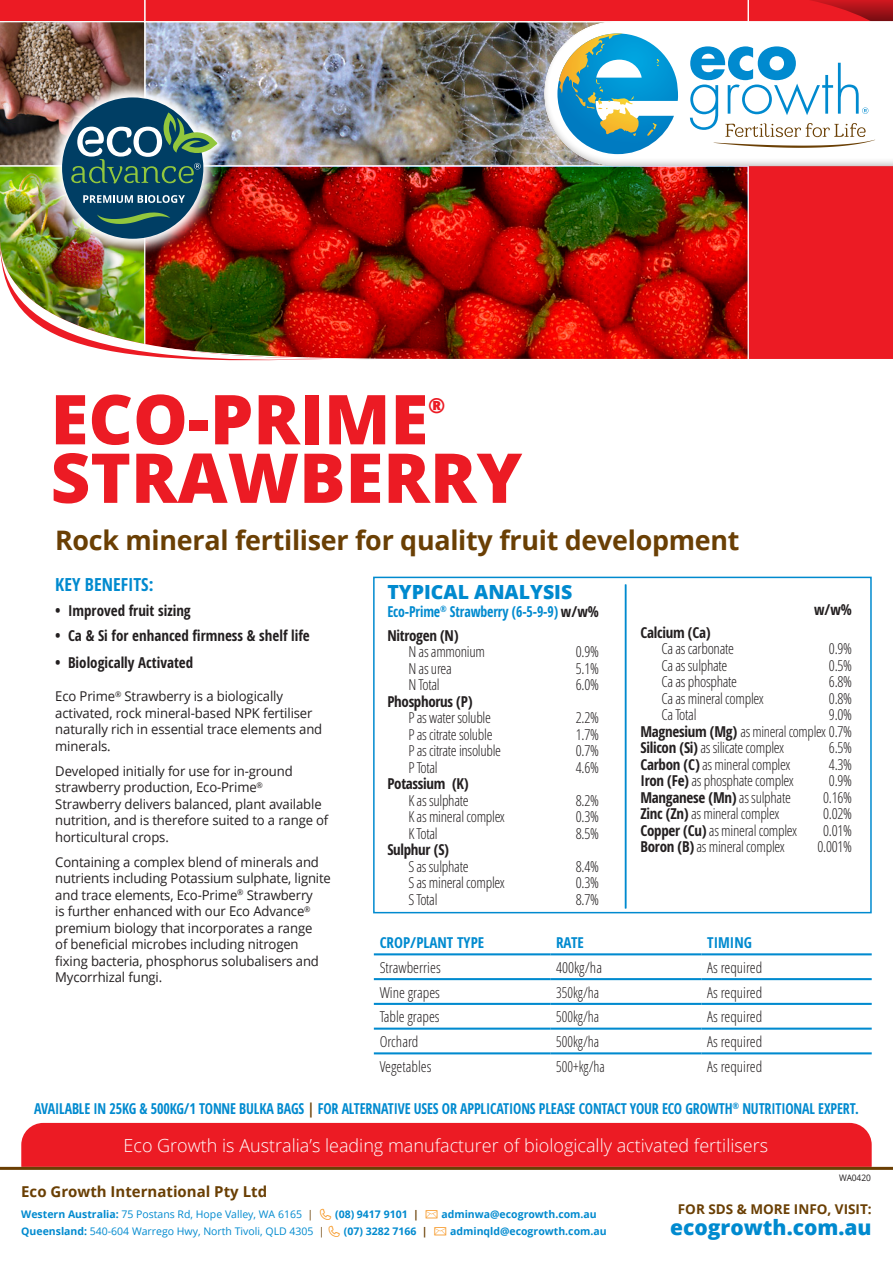
<style>
.page{position:relative;width:893px;height:1263px;background:#fff}
.page>*{position:absolute;margin:0;border:0;box-sizing:border-box;transform-origin:0 0}
.t1{font:800 68.85px "Open Sans";color:#ec1b24}
.t2{font:700 26.85px "Open Sans";letter-spacing:-.01em;color:#6a3f04}
.t3{font:800 21px "Open Sans";color:#008acf}
.t4{font:800 20.85px "Open Sans";color:#ec1b24}
.t5{font:800 19.5px "Open Sans";color:#008acf}
.t6{font:300 18px "Open Sans";color:#fff}
.t7{font:700 condensed 18px "Open Sans";color:#008acf}
.t8{font:300 condensed 15px "Open Sans";letter-spacing:-.02em;color:#231f20}
.t9{font:700 condensed 15px "Open Sans";letter-spacing:-.01em;color:#008acf;scale:.93 1}
.t10{font:300 condensed 15px "Open Sans";color:#231f20}
.t11{font:700 condensed 15px "Open Sans";color:#231f20}
.t12{font:700 condensed 15px "Open Sans";letter-spacing:-.02em;color:#231f20}
.t13{font:700 condensed 15px "Open Sans";letter-spacing:-.01em;color:#008acf;scale:.95 1}
.t14{font:300 condensed 15px "Open Sans";letter-spacing:-.02em;color:#231f20;scale:.94 1}
.t15{font:700 15px "Open Sans";color:#6a3f04}
.t16{font:700 condensed 15px "Open Sans";letter-spacing:-.01em;color:#008acf}
.t17{font:13.5px/16.5px "Open Sans";letter-spacing:-.01em;color:#231f20}
.t18{font:700 13.5px "Open Sans";color:#6a3f04}
.t19{font:10.5px "Open Sans";color:#008acf}
.t20{font:700 10.5px "Open Sans";color:#008acf}
.t21{font:9px "Open Sans";letter-spacing:-.01em;color:#231f20;scale:.93 1}
.s1{color:#231f20}
.s2{font-weight:700}
.s3{font-weight:300}
.s4{color:#6a3f04}
.s5{color:#f6931c}
</style>
<div class="page">
<div style="left:17px;top:1122px;width:859px;height:45px;background:#ec1b24"></div>
<hr style="left:0;top:1167px;width:893px;height:3px;background:#6a3f04">
<hr style="left:625px;top:584px;width:1px;height:324px;background:#008acf">
<div style="left:373px;top:577px;width:499px;height:336px;border:2px solid #008acf"></div>
<hr style="left:374px;top:953px;width:176px;height:2px;background:#008acf">
<hr style="left:550px;top:953px;width:151px;height:2px;background:#008acf">
<hr style="left:701px;top:953px;width:171px;height:2px;background:#008acf">
<hr style="left:374px;top:978px;width:176px;height:2px;background:#008acf">
<hr style="left:550px;top:978px;width:151px;height:2px;background:#008acf">
<hr style="left:701px;top:978px;width:171px;height:2px;background:#008acf">
<hr style="left:374px;top:1003px;width:176px;height:2px;background:#008acf">
<hr style="left:550px;top:1003px;width:151px;height:2px;background:#008acf">
<hr style="left:701px;top:1003px;width:171px;height:2px;background:#008acf">
<hr style="left:374px;top:1027px;width:176px;height:3px;background:#008acf">
<hr style="left:550px;top:1027px;width:151px;height:3px;background:#008acf">
<hr style="left:701px;top:1027px;width:171px;height:3px;background:#008acf">
<hr style="left:374px;top:1052px;width:176px;height:2px;background:#008acf">
<hr style="left:550px;top:1052px;width:151px;height:2px;background:#008acf">
<hr style="left:701px;top:1052px;width:171px;height:2px;background:#008acf">
<img style="left:0;top:0;width:893px;height:361px">
<p class="t1" style="left:51px;top:367px;width:379px">ECO-PRIME</p>
<p class="t4" style="left:428px;top:389px;width:19px">®</p>
<p class="t1" style="left:51px;top:425px;width:473px">STRAWBERRY</p>
<p class="t2" style="left:55px;top:521px;width:686px">Rock mineral fertiliser for quality fruit development</p>
<p class="t5" style="left:387px;top:577px;width:186px">TYPICAL ANALYSIS</p>
<p class="t13" style="left:387px;top:601px;width:224px">Eco-Prime<sup>®</sup> Strawberry (6-5-9-9) <span class="s1">w/w%</span></p>
<p class="t12" style="left:387px;top:625px;width:73px">Nitrogen (N)</p>
<p class="t8" style="left:408px;top:641px;width:78px">N as ammonium</p>
<p class="t8" style="left:576px;top:641px;width:25px">0.9%</p>
<p class="t8" style="left:408px;top:658px;width:45px">N as urea</p>
<p class="t8" style="left:576px;top:658px;width:25px">5.1%</p>
<p class="t8" style="left:408px;top:674px;width:33px">N Total</p>
<p class="t8" style="left:576px;top:674px;width:25px">6.0%</p>
<p class="t12" style="left:387px;top:691px;width:87px">Phosphorus (P)</p>
<p class="t8" style="left:408px;top:707px;width:84px">P as water soluble</p>
<p class="t8" style="left:576px;top:707px;width:25px">2.2%</p>
<p class="t8" style="left:408px;top:724px;width:86px">P as citrate soluble</p>
<p class="t8" style="left:576px;top:724px;width:25px">1.7%</p>
<p class="t8" style="left:408px;top:740px;width:94px">P as citrate insoluble</p>
<p class="t8" style="left:576px;top:740px;width:25px">0.7%</p>
<p class="t8" style="left:408px;top:757px;width:31px">P Total</p>
<p class="t8" style="left:576px;top:757px;width:25px">4.6%</p>
<p class="t12" style="left:387px;top:773px;width:83px">Potassium (K)</p>
<p class="t8" style="left:408px;top:790px;width:62px">K as sulphate</p>
<p class="t8" style="left:576px;top:790px;width:25px">8.2%</p>
<p class="t8" style="left:408px;top:806px;width:98px">K as mineral complex</p>
<p class="t8" style="left:576px;top:806px;width:25px">0.3%</p>
<p class="t8" style="left:408px;top:823px;width:31px">K Total</p>
<p class="t8" style="left:576px;top:823px;width:25px">8.5%</p>
<p class="t12" style="left:387px;top:839px;width:63px">Sulphur (S)</p>
<p class="t8" style="left:408px;top:856px;width:62px">S as sulphate</p>
<p class="t8" style="left:576px;top:856px;width:25px">8.4%</p>
<p class="t8" style="left:408px;top:872px;width:98px">S as mineral complex</p>
<p class="t8" style="left:576px;top:872px;width:25px">0.3%</p>
<p class="t8" style="left:408px;top:890px;width:31px">S Total</p>
<p class="t8" style="left:576px;top:890px;width:25px">8.7%</p>
<p class="t7" style="left:55px;top:572px;width:100px">KEY BENEFITS:</p>
<p class="t11" style="left:55px;top:600px;width:137px">• Improved fruit sizing</p>
<p class="t11" style="left:55px;top:625px;width:256px">• Ca &amp; Si for enhanced firmness &amp; shelf life</p>
<p class="t11" style="left:55px;top:652px;width:139px">• Biologically Activated</p>
<p class="t17" style="left:55px;top:687px;width:269px">Eco Prime<sup>®</sup> Strawberry is a biologically activated, rock mineral-based NPK fertiliser naturally rich in essential trace elements and minerals.</p>
<p class="t17" style="left:55px;top:762px;width:275px">Developed initially for use for in-ground strawberry production, Eco-Prime<sup>® </sup>Strawberry delivers balanced, plant available nutrition, and is therefore suited to a range of horticultural crops.</p>
<p class="t17" style="left:55px;top:853px;width:277px">Containing a complex blend of minerals and nutrients including Potassium sulphate, lignite and trace elements, Eco-Prime<sup>®</sup> Strawberry<br>is further enhanced with our Eco Advance<sup>® </sup>premium biology that incorporates a range<br>of beneficial microbes including nitrogen fixing bacteria, phosphorus solubalisers and Mycorrhizal fungi.</p>
<p class="t11" style="left:814px;top:599px;width:39px">w/w%</p>
<p class="t12" style="left:640px;top:622px;width:72px">Calcium (Ca)</p>
<p class="t8" style="left:661px;top:639px;width:74px">Ca as carbonate</p>
<p class="t8" style="left:829px;top:639px;width:25px">0.9%</p>
<p class="t8" style="left:661px;top:655px;width:67px">Ca as sulphate</p>
<p class="t8" style="left:829px;top:655px;width:25px">0.5%</p>
<p class="t8" style="left:661px;top:672px;width:77px">Ca as phosphate</p>
<p class="t8" style="left:829px;top:672px;width:25px">6.8%</p>
<p class="t8" style="left:661px;top:688px;width:104px">Ca as mineral complex</p>
<p class="t8" style="left:829px;top:688px;width:25px">0.8%</p>
<p class="t8" style="left:661px;top:705px;width:37px">Ca Total</p>
<p class="t8" style="left:829px;top:705px;width:25px">9.0%</p>
<p class="t8" style="left:640px;top:721px;width:213px"><span class="s2">Magnesium (Mg)</span> as mineral complex 0.7%</p>
<p class="t8" style="left:640px;top:738px;width:145px"><span class="s2">Silicon (Si)</span> as silicate complex</p>
<p class="t8" style="left:829px;top:738px;width:25px">6.5%</p>
<p class="t8" style="left:640px;top:754px;width:151px"><span class="s2">Carbon (C)</span> as mineral complex</p>
<p class="t8" style="left:829px;top:754px;width:25px">4.3%</p>
<p class="t8" style="left:640px;top:771px;width:155px"><span class="s2">Iron (Fe)</span> as phosphate complex</p>
<p class="t8" style="left:829px;top:771px;width:25px">0.9%</p>
<p class="t12" style="left:640px;top:787px;width:152px">Manganese (Mn) <span class="s3">as sulphate</span></p>
<p class="t8" style="left:823px;top:787px;width:30px">0.16%</p>
<p class="t8" style="left:640px;top:804px;width:140px"><span class="s2">Zinc (Zn)</span> as mineral complex</p>
<p class="t8" style="left:823px;top:804px;width:30px">0.02%</p>
<p class="t8" style="left:640px;top:820px;width:158px"><span class="s2">Copper (Cu)</span> as mineral complex</p>
<p class="t8" style="left:823px;top:820px;width:30px">0.01%</p>
<p class="t8" style="left:640px;top:837px;width:146px"><span class="s2">Boron (B)</span> as mineral complex</p>
<p class="t8" style="left:817px;top:837px;width:36px">0.001%</p>
<p class="t16" style="left:380px;top:932px;width:106px">CROP/PLANT TYPE</p>
<p class="t16" style="left:556px;top:932px;width:29px">RATE</p>
<p class="t16" style="left:707px;top:932px;width:46px">TIMING</p>
<p class="t10" style="left:380px;top:957px;width:63px">Strawberries</p>
<p class="t8" style="left:556px;top:957px;width:47px">400kg/ha</p>
<p class="t10" style="left:707px;top:957px;width:57px">As required</p>
<p class="t10" style="left:380px;top:982px;width:62px">Wine grapes</p>
<p class="t14" style="left:556px;top:982px;width:47px">350kg/ha</p>
<p class="t10" style="left:707px;top:982px;width:57px">As required</p>
<p class="t10" style="left:380px;top:1007px;width:61px">Table grapes</p>
<p class="t14" style="left:556px;top:1007px;width:47px">500kg/ha</p>
<p class="t10" style="left:707px;top:1007px;width:57px">As required</p>
<p class="t10" style="left:380px;top:1031px;width:40px">Orchard</p>
<p class="t14" style="left:556px;top:1031px;width:47px">500kg/ha</p>
<p class="t10" style="left:707px;top:1031px;width:57px">As required</p>
<p class="t10" style="left:380px;top:1056px;width:53px">Vegetables</p>
<p class="t14" style="left:556px;top:1056px;width:53px">500+kg/ha</p>
<p class="t10" style="left:707px;top:1056px;width:57px">As required</p>
<p class="t9" style="left:34px;top:1098px;width:888px">AVAILABLE IN 25KG &amp; 500KG/1 TONNE BULKA BAGS <span class="s4">|</span> FOR ALTERNATIVE USES OR APPLICATIONS PLEASE CONTACT YOUR ECO GROWTH<sup>®</sup> NUTRITIONAL EXPERT.</p>
<p class="t6" style="left:124px;top:1133px;width:646px">Eco Growth is Australia’s leading manufacturer of biologically activated fertilisers</p>
<p class="t21" style="left:839px;top:1171px;width:36px">WA0420</p>
<p class="t15" style="left:21px;top:1181px;width:247px">Eco Growth International Pty Ltd</p>
<p class="t19" style="left:21px;top:1207px;width:293px"><span class="s2">Western Australia:</span> 75 Postans Rd, Hope Valley, WA 6165 <span class="s4">|</span></p>
<p class="t20" style="left:335px;top:1207px;width:263px">(08) 9417 9101 <span class="s4">|</span> <span class="s5">✉</span> adminwa@ecogrowth.com.au</p>
<p class="t19" style="left:21px;top:1224px;width:305px"><span class="s2">Queensland:</span> 540-604 Warrego Hwy, North Tivoli, QLD 4305 <span class="s4">|</span></p>
<p class="t20" style="left:344px;top:1223px;width:264px">(07) 3282 7166 <span class="s4">|</span> <span class="s5">✉</span> adminqld@ecogrowth.com.au</p>
<p class="t18" style="left:678px;top:1200px;width:195px">FOR SDS &amp; MORE INFO, VISIT:</p>
<p class="t3" style="left:670px;top:1212px;width:203px">ecogrowth.com.au</p>
</div>
